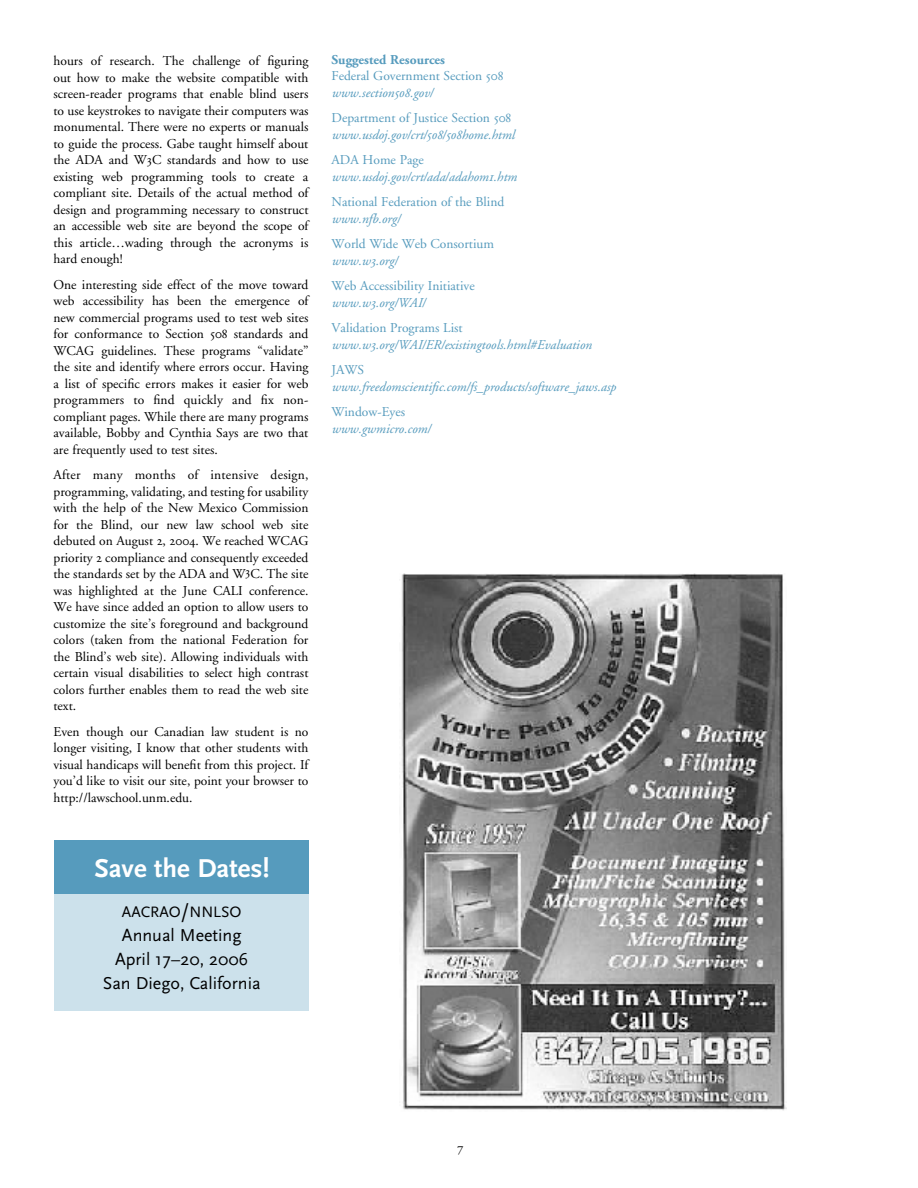
<style>
.page{position:relative;width:918px;height:1188px;background:#fff}
.page>*{position:absolute;margin:0;border:0;box-sizing:border-box;transform-origin:0 0}
.t1{font:700 27px "Scala Sans";color:#fff}
.t2{font:18px/24px "Scala Sans";color:#000;text-align:center}
.t3{font:15.75px "Scala Sans";color:#000}
.t4{font:13.5px/16.5px "A Gar Romw OS";color:#000;text-align:justify}
.t5{font:13.5px "A Gar Itaw OS";color:#569bbd}
.t6{font:13.5px "A Gar Romw OS";color:#569bbd}
.t7{font:13.5px "A Gar Rom Bolw OS";color:#569bbd}
.s1{font-size:21px}
</style>
<div class="page">
<img style="left:401px;top:573px;width:385px;height:538px">
<div style="left:54px;top:843px;width:255px;height:168px;background:#cce1eb"></div>
<div style="left:54px;top:840px;width:254px;height:54px;background:#569bbd"></div>
<p class="t4" style="left:54px;top:53px;width:257px">hours of research. The challenge of figuring out how to make the website compatible with screen-reader programs that enable blind users to use keystrokes to navigate their computers was monumental. There were no experts or manuals to guide the process. Gabe taught himself about the ADA and W3C standards and how to use existing web programming tools to create a compliant site. Details of the actual method of design and programming necessary to construct an accessible web site are beyond the scope of this article…wading through the acronyms is hard enough!</p>
<p class="t4" style="left:54px;top:277px;width:257px">One interesting side effect of the move toward web accessibility has been the emergence of new commercial programs used to test web sites for conformance to Section 508 standards and WCAG guidelines. These programs “validate” the site and identify where errors occur. Having a list of specific errors makes it easier for web programmers to find quickly and fix non&shy;compliant pages. While there are many programs available, Bobby and Cynthia Says are two that are frequently used to test sites.</p>
<p class="t4" style="left:54px;top:467px;width:257px">After many months of intensive design, programming, validating, and testing for usability with the help of the New Mexico Commission for the Blind, our new law school web site debuted on August 2, 2004. We reached WCAG priority 2 compliance and consequently exceeded the standards set by the ADA and W3C. The site was highlighted at the June CALI conference.<br>We have since added an option to allow users to customize the site’s foreground and background colors (taken from the national Federation for the Blind’s web site). Allowing individuals with certain visual disabilities to select high contrast colors further enables them to read the web site text.</p>
<p class="t4" style="left:54px;top:724px;width:257px">Even though our Canadian law student is no longer visiting, I know that other students with visual handicaps will benefit from this project. If you’d like to visit our site, point your browser to http://lawschool.unm.edu.</p>
<h1 class="t1" style="left:94px;top:853px;width:177px">Save the Dates!</h1>
<p class="t3" style="left:122px;top:903px;width:121px">AACRAO<span class="s1">/</span>NNLSO</p>
<h2 class="t2" style="left:103px;top:923px;width:160px">Annual Meeting<br>April 17–20, 2006<br>San Diego, California</h2>
<p class="t7" style="left:332px;top:52px;width:115px">Suggested Resources</p>
<p class="t6" style="left:332px;top:69px;width:174px">Federal Government Section 508</p>
<p class="t5" style="left:332px;top:85px;width:103px">www.section508.gov/</p>
<p class="t6" style="left:332px;top:111px;width:181px">Department of Justice Section 508</p>
<p class="t5" style="left:332px;top:127px;width:185px">www.usdoj.gov/crt/508/508home.html</p>
<p class="t6" style="left:331px;top:153px;width:94px">ADA Home Page</p>
<p class="t5" style="left:332px;top:169px;width:187px">www.usdoj.gov/crt/ada/adahom1.htm</p>
<p class="t6" style="left:331px;top:195px;width:174px">National Federation of the Blind</p>
<p class="t5" style="left:332px;top:211px;width:70px">www.nfb.org/</p>
<p class="t6" style="left:331px;top:237px;width:164px">World Wide Web Consortium</p>
<p class="t5" style="left:332px;top:253px;width:67px">www.w3.org/</p>
<p class="t6" style="left:331px;top:279px;width:145px">Web Accessibility Initiative</p>
<p class="t5" style="left:332px;top:295px;width:95px">www.w3.org/WAI/</p>
<p class="t6" style="left:331px;top:321px;width:133px">Validation Programs List</p>
<p class="t5" style="left:332px;top:337px;width:262px">www.w3.org/WAI/ER/existingtools.html#Evaluation</p>
<p class="t6" style="left:331px;top:363px;width:34px">JAWS</p>
<p class="t5" style="left:332px;top:379px;width:286px">www.freedomscientific.com/fs_products/software_jaws.asp</p>
<p class="t6" style="left:331px;top:405px;width:75px">Window-Eyes</p>
<p class="t5" style="left:332px;top:421px;width:100px">www.gwmicro.com/</p>
<p class="t4" style="left:457px;top:1140px;width:8px">7</p>
</div>
